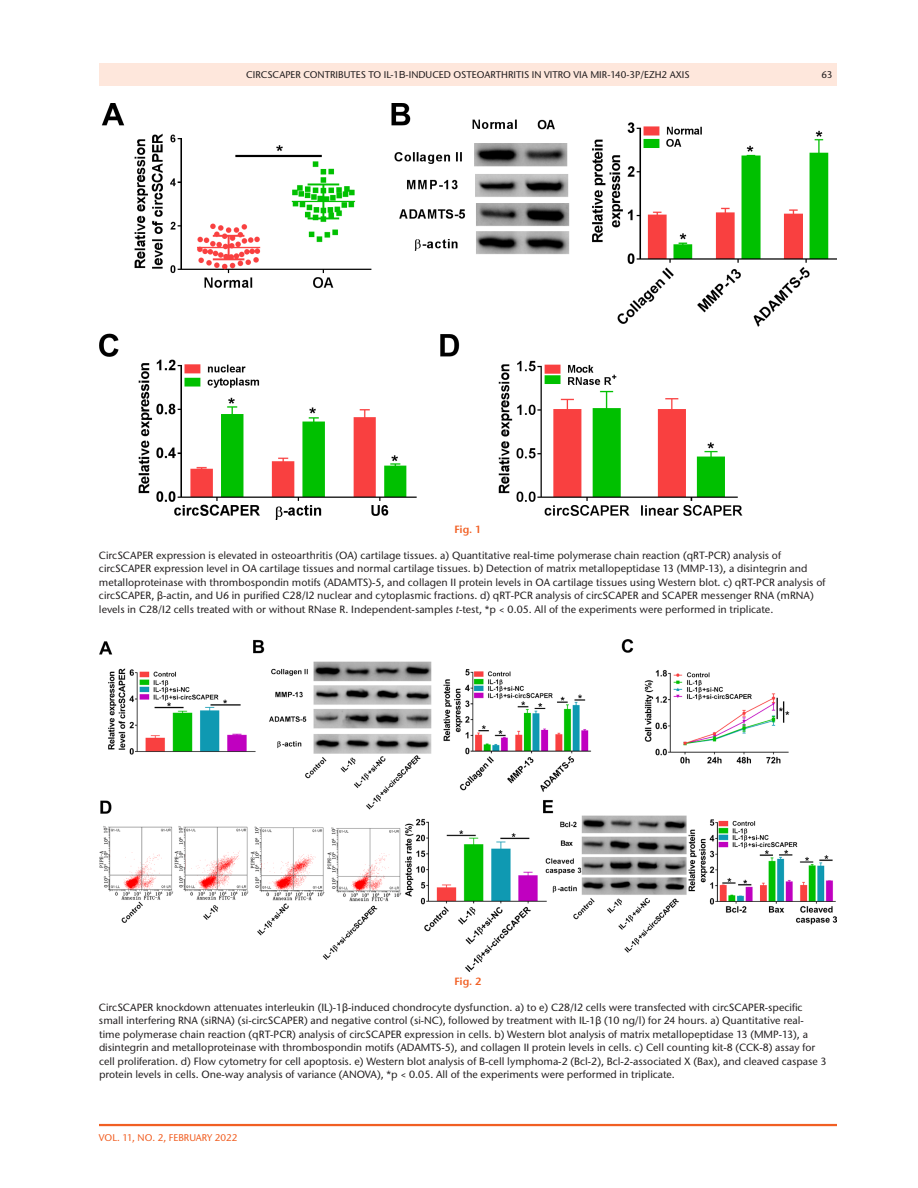
<style>
.page{position:relative;width:918px;height:1188px;background:#fff}
.page>*{position:absolute;margin:0;border:0;box-sizing:border-box;transform-origin:0 0}
.t1{font:500 10.5px/13.5px "Stone Sans ITC Pro";color:#231f20}
.t2{font:600 10.5px "Stone Sans ITC Pro";letter-spacing:-.005em;color:#f15f23}
.t3{font:500 9.75px "Stone Sans ITC Pro";color:#231f20}
.t4{font:500 9.75px "Stone Sans ITC Pro";color:#f15f23}
.s1{font-family:"Arial Unicode MS";font-weight:400}
.s2{font-style:italic}
</style>
<div class="page">
<hr style="left:99px;top:1124px;width:738px;height:2px;background:#f15f23">
<div style="left:99px;top:63px;width:738px;height:23px;background:#fee7dc"></div>
<img style="left:99px;top:104px;width:738px;height:416px">
<img style="left:99px;top:640px;width:738px;height:332px">
<p class="t3" style="left:246px;top:68px;width:445px">CIRCSCAPER CONTRIBUTES TO IL-1<span class="s1">Β</span>-INDUCED OSTEOARTHRITIS IN VITRO VIA MIR-140-3P/EZH2 AXIS</p>
<p class="t3" style="left:821px;top:68px;width:13px">63</p>
<p class="t2" style="left:454px;top:523px;width:29px">Fig. 1</p>
<p class="t1" style="left:99px;top:548px;width:728px">CircSCAPER expression is elevated in osteoarthritis (OA) cartilage tissues. a) Quantitative real-time polymerase chain reaction (qRT-PCR) analysis of circSCAPER expression level in OA cartilage tissues and normal cartilage tissues. b) Detection of matrix metallopeptidase 13 (MMP-13), a disintegrin and metalloproteinase with thrombospondin motifs (ADAMTS)-5, and collagen II protein levels in OA cartilage tissues using Western blot. c) qRT-PCR analysis of circSCAPER, <span class="s1">β</span>-actin, and U6 in purified C28/I2 nuclear and cytoplasmic fractions. d) qRT-PCR analysis of circSCAPER and SCAPER messenger RNA (mRNA) levels in C28/I2 cells treated with or without RNase R. Independent-samples <span class="s2">t</span>-test, *p &lt; 0.05. All of the experiments were performed in triplicate.</p>
<p class="t2" style="left:454px;top:975px;width:29px">Fig. 2</p>
<p class="t1" style="left:99px;top:1000px;width:729px">CircSCAPER knockdown attenuates interleukin (IL)-1<span class="s1">β</span>-induced chondrocyte dysfunction. a) to e) C28/I2 cells were transfected with circSCAPER-specific small interfering RNA (siRNA) (si-circSCAPER) and negative control (si-NC), followed by treatment with IL-1<span class="s1">β</span> (10 ng/l) for 24 hours. a) Quantitative real&shy;time polymerase chain reaction (qRT-PCR) analysis of circSCAPER expression in cells. b) Western blot analysis of matrix metallopeptidase 13 (MMP-13), a disintegrin and metalloproteinase with thrombospondin motifs (ADAMTS-5), and collagen II protein levels in cells. c) Cell counting kit-8 (CCK-8) assay for cell proliferation. d) Flow cytometry for cell apoptosis. e) Western blot analysis of B-cell lymphoma-2 (Bcl-2), Bcl-2-associated X (Bax), and cleaved caspase 3 protein levels in cells. One-way analysis of variance (ANOVA), *p &lt; 0.05. All of the experiments were performed in triplicate.</p>
<p class="t4" style="left:99px;top:1132px;width:140px">VOL. 11, NO. 2, FEBRUARY 2022</p>
</div>
